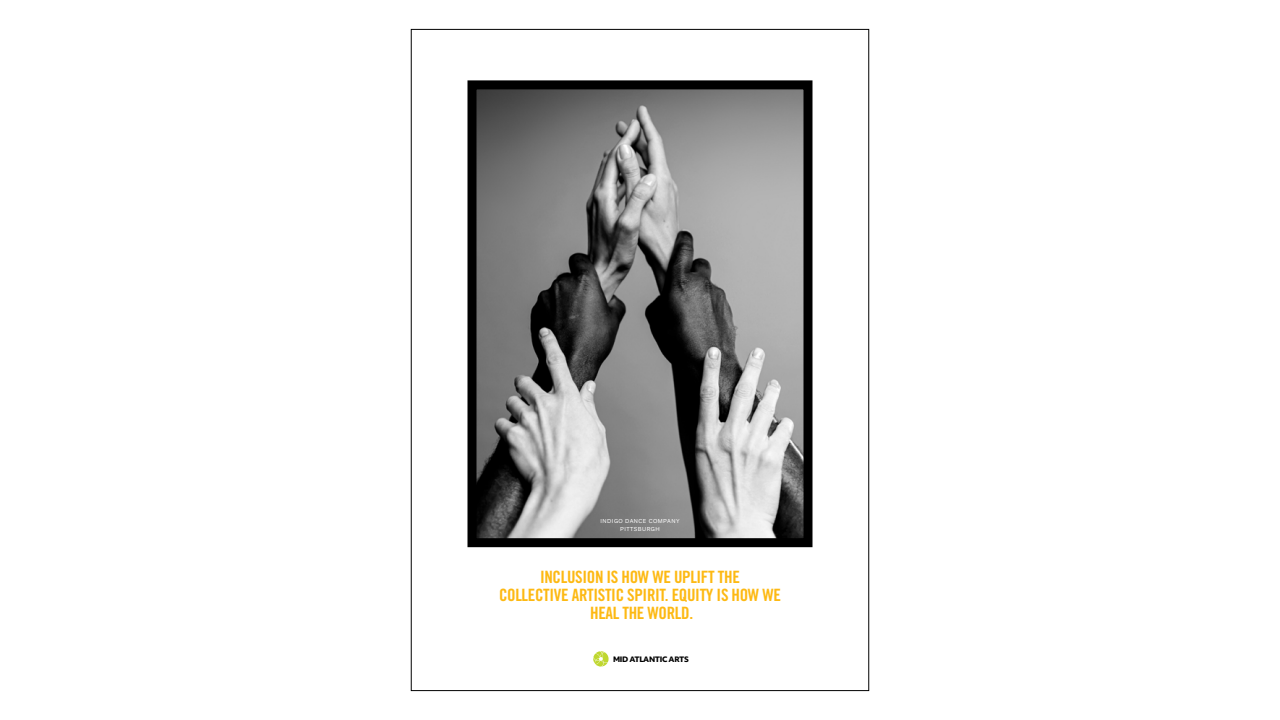
<style>
.page{position:relative;width:1280px;height:720px;background:#fff}
.page>*{position:absolute;margin:0;border:0;box-sizing:border-box;transform-origin:0 0}
.t1{font:17px/18px "Trade Gothic Bold Cond Twenty";letter-spacing:-.02em;color:#fdb913;text-align:center}
.t2{font:800 7.2px "Objektiv Mk 1";letter-spacing:-.04em;color:#000}
.t3{font:6px/8px "Aestetico";letter-spacing:.08em;color:#fff;text-align:center}
</style>
<div class="page">
<img style="left:478px;top:90px;width:324px;height:447px">
<div style="left:468px;top:80px;width:344px;height:467px;border:9px solid #000"></div>
<svg style="left:593px;top:651px;width:16px;height:16px"></svg>
<p class="t3" style="left:601px;top:517px;width:81px">INDIGO DANCE COMPANY<br>PITTSBURGH</p>
<p class="t1" style="left:499px;top:568px;width:283px">INCLUSION IS HOW WE UPLIFT THE<br>COLLECTIVE ARTISTIC SPIRIT. EQUITY IS HOW WE<br>HEAL THE WORLD.</p>
<p class="t2" style="left:613px;top:654px;width:77px">MID ATLANTIC ARTS</p>
</div>
